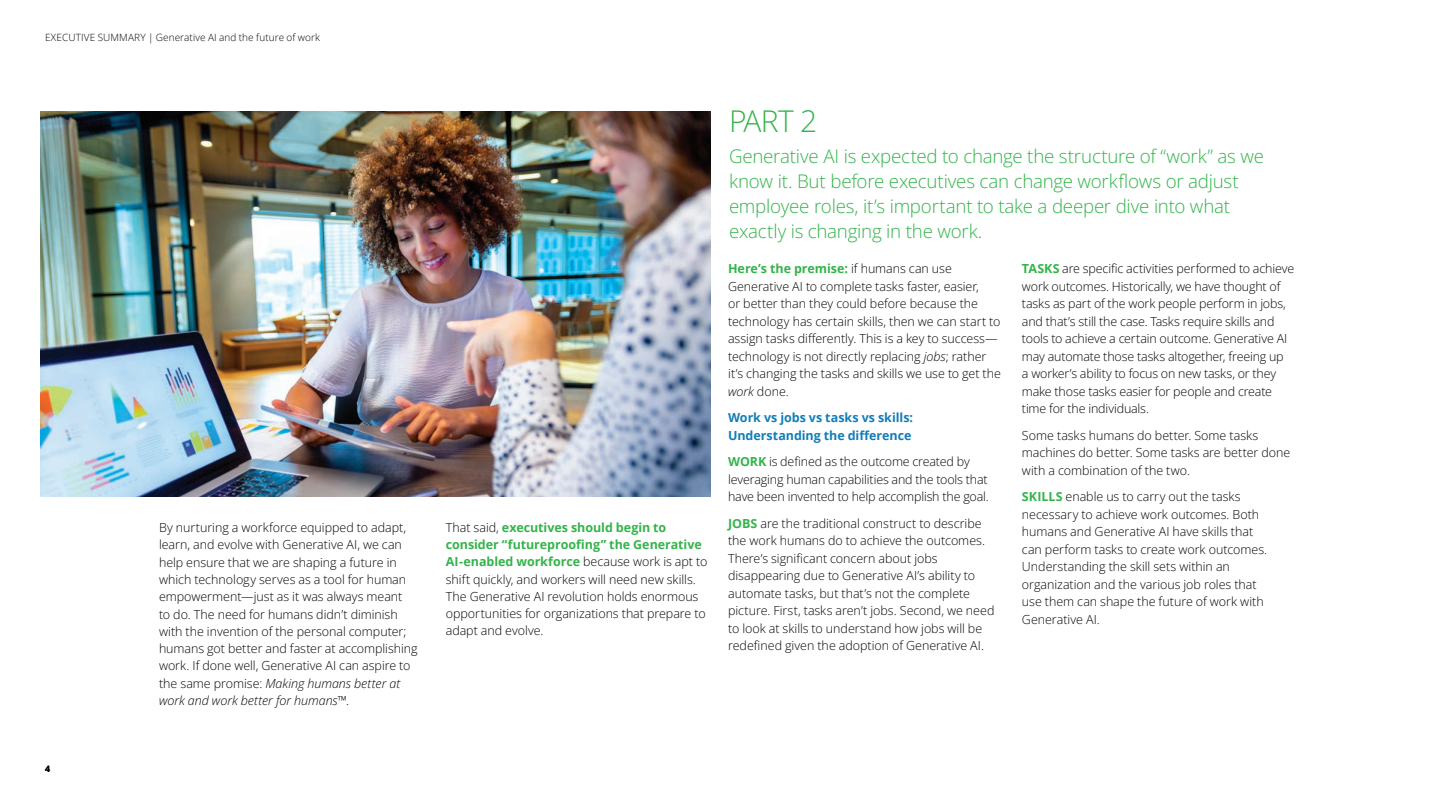
<style>
.page{position:relative;width:1440px;height:810px;background:#fff}
.page>*{position:absolute;margin:0;border:0;box-sizing:border-box;transform-origin:0 0}
.t1{font:30px "Open Sans";color:#33b44b}
.t2{font:18.75px/25px "Open Sans";letter-spacing:-.015em;color:#33b44b}
.t3{font:12.5px/17.5px "Open Sans";letter-spacing:-.005em;color:#040503}
.t4{font:700 12.5px/17.5px "Open Sans";color:#137db7}
.t5{font:10px "Open Sans";letter-spacing:.01em;color:#040503}
.t6{font:700 8.75px "Open Sans";color:#040503}
.s1{font-style:italic}
.s2{font-weight:700;color:#33b44b}
</style>
<div class="page">
<img style="left:40px;top:112px;width:671px;height:384px">
<p class="t5" style="left:45px;top:30px;width:276px">EXECUTIVE SUMMARY | Generative AI and the future of work</p>
<p class="t6" style="left:45px;top:762px;width:6px">4</p>
<p class="t3" style="left:159px;top:518px;width:260px">By nurturing a workforce equipped to adapt, learn, and evolve with Generative AI, we can help ensure that we are shaping a future in which technology serves as a tool for human empowerment—just as it was always meant<br>to do. The need for humans didn’t diminish with the invention of the personal computer; humans got better and faster at accomplishing work. If done well, Generative AI can aspire to the same promise: <span class="s1">Making humans better at work and work better for humans</span>™.</p>
<p class="t3" style="left:446px;top:518px;width:263px">That said, <span class="s2">executives should begin to consider “futureproofing” the Generative AI-enabled workforce</span> because work is apt to shift quickly, and workers will need new skills.<br>The Generative AI revolution holds enormous opportunities for organizations that prepare to adapt and evolve.</p>
<h1 class="t1" style="left:729px;top:101px;width:90px">PART 2</h1>
<h2 class="t2" style="left:729px;top:144px;width:537px">Generative AI is expected to change the structure of “work” as we know it. But before executives can change workflows or adjust employee roles, it’s important to take a deeper dive into what exactly is changing in the work.</h2>
<p class="t3" style="left:728px;top:260px;width:274px"><span class="s2">Here’s the premise:</span> if humans can use Generative AI to complete tasks faster, easier,<br>or better than they could before because the technology has certain skills, then we can start to assign tasks differently. This is a key to success— technology is not directly replacing <span class="s1">jobs</span>; rather it’s changing the tasks and skills we use to get the <span class="s1">work</span> done.</p>
<p class="t4" style="left:728px;top:409px;width:187px">Work vs jobs vs tasks vs skills:<br>Understanding the difference</p>
<p class="t3" style="left:728px;top:453px;width:262px"><span class="s2">WORK</span> is defined as the outcome created by leveraging human capabilities and the tools that have been invented to help accomplish the goal.</p>
<p class="t3" style="left:728px;top:514px;width:268px"><span class="s2">JOBS</span> are the traditional construct to describe the work humans do to achieve the outcomes.<br>There’s significant concern about jobs disappearing due to Generative AI’s ability to automate tasks, but that’s not the complete picture. First, tasks aren’t jobs. Second, we need to look at skills to understand how jobs will be redefined given the adoption of Generative AI.</p>
<p class="t3" style="left:1022px;top:260px;width:274px"><span class="s2">TASKS</span> are specific activities performed to achieve work outcomes. Historically, we have thought of tasks as part of the work people perform in jobs, and that’s still the case. Tasks require skills and tools to achieve a certain outcome. Generative AI may automate those tasks altogether, freeing up<br>a worker’s ability to focus on new tasks, or they make those tasks easier for people and create time for the individuals.</p>
<p class="t3" style="left:1022px;top:426px;width:270px">Some tasks humans do better. Some tasks machines do better. Some tasks are better done with a combination of the two.</p>
<p class="t3" style="left:1022px;top:488px;width:247px"><span class="s2">SKILLS</span> enable us to carry out the tasks necessary to achieve work outcomes. Both humans and Generative AI have skills that can perform tasks to create work outcomes.<br>Understanding the skill sets within an organization and the various job roles that use them can shape the future of work with Generative AI.</p>
</div>
